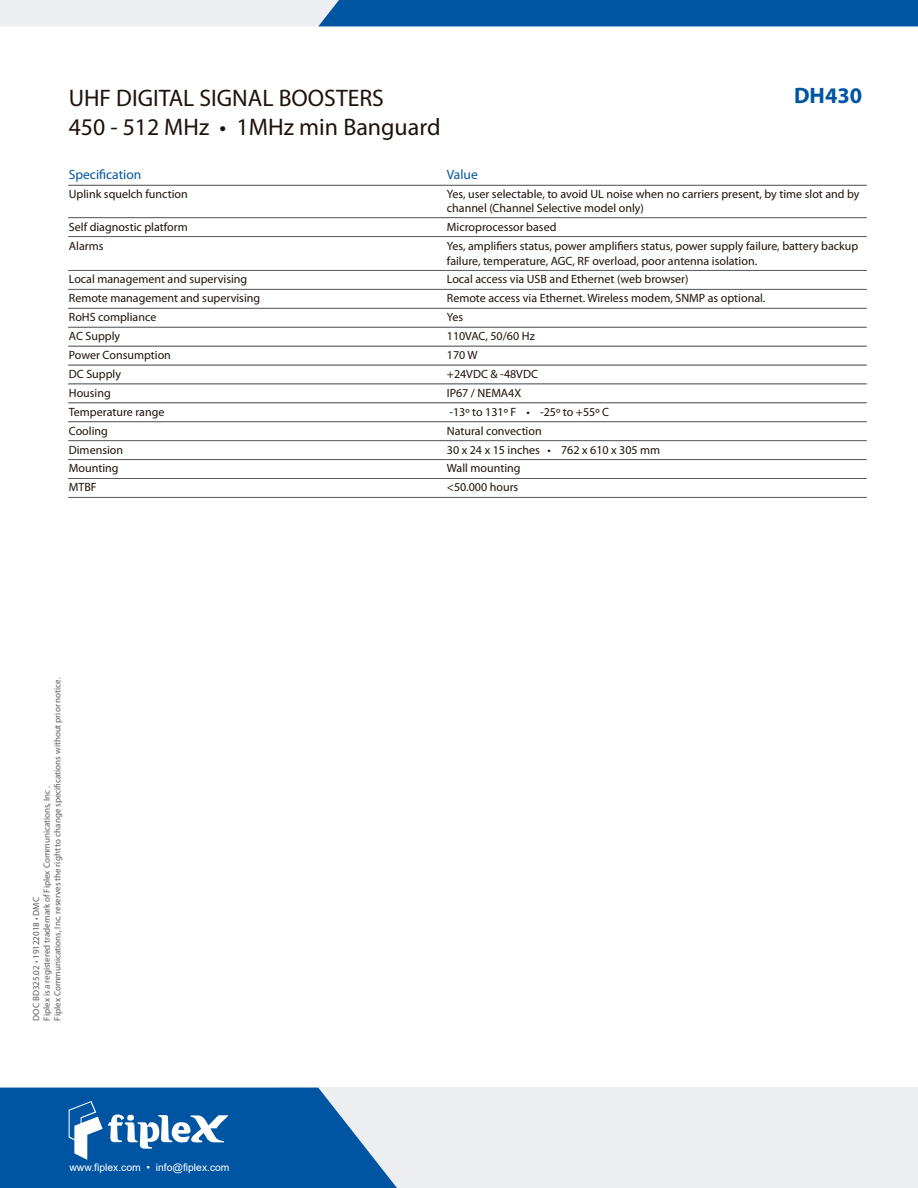
<style>
.page{position:relative;width:918px;height:1188px;background:#fff}
.page>*{position:absolute;margin:0;border:0;box-sizing:border-box;transform-origin:0 0}
.t1{font:24px/28.8px "Myriad Pro";color:#1e120d}
.t2{font:700 22.35px "Myriad Pro";color:#0055a2}
.t3{font:13.5px "Myriad Pro";color:#0055a2}
.t4{font:12px/14.4px "Myriad Pro";color:#1e120d}
.t5{font:10.35px "Arial";color:#fff}
.t6{font:9px/10.8px "Myriad Pro";color:#5b5b5f}
</style>
<div class="page">
<div style="left:279px;top:1088px;width:639px;height:100px;background:#edeef0"></div>
<svg style="left:0;top:1088px;width:397px;height:100px;background:#266eaf"></svg>
<svg style="left:0;top:0;width:918px;height:26px;background:#548bbd"></svg>
<hr style="left:68px;top:185px;width:799px;height:1px;background:#5b5b5f">
<hr style="left:68px;top:217px;width:799px;height:1px;background:#5b5b5f">
<hr style="left:68px;top:236px;width:799px;height:1px;background:#5b5b5f">
<hr style="left:68px;top:421px;width:799px;height:1px;background:#5b5b5f">
<hr style="left:68px;top:440px;width:799px;height:1px;background:#5b5b5f">
<hr style="left:68px;top:459px;width:799px;height:1px;background:#5b5b5f">
<hr style="left:68px;top:270px;width:799px;height:1px;background:#5b5b5f">
<hr style="left:68px;top:289px;width:799px;height:1px;background:#5b5b5f">
<hr style="left:68px;top:308px;width:799px;height:1px;background:#5b5b5f">
<hr style="left:68px;top:327px;width:799px;height:1px;background:#5b5b5f">
<hr style="left:68px;top:346px;width:799px;height:1px;background:#5b5b5f">
<hr style="left:68px;top:365px;width:799px;height:1px;background:#5b5b5f">
<hr style="left:68px;top:384px;width:799px;height:1px;background:#5b5b5f">
<hr style="left:68px;top:402px;width:799px;height:1px;background:#5b5b5f">
<hr style="left:68px;top:478px;width:799px;height:1px;background:#5b5b5f">
<hr style="left:68px;top:497px;width:799px;height:1px;background:#5b5b5f">
<h1 class="t1" style="left:69px;top:84px;width:373px">UHF DIGITAL SIGNAL BOOSTERS<br>450 - 512 MHz • 1MHz min Banguard</h1>
<h2 class="t2" style="left:794px;top:83px;width:70px">DH430</h2>
<p class="t3" style="left:69px;top:167px;width:74px">Specification</p>
<p class="t3" style="left:447px;top:167px;width:32px">Value</p>
<p class="t4" style="left:69px;top:187px;width:120px">Uplink squelch function</p>
<p class="t4" style="left:447px;top:187px;width:414px">Yes, user selectable, to avoid UL noise when no carriers present, by time slot and by channel (Channel Selective model only)</p>
<p class="t4" style="left:69px;top:220px;width:120px">Self diagnostic platform</p>
<p class="t4" style="left:447px;top:220px;width:111px">Microprocessor based</p>
<p class="t4" style="left:69px;top:239px;width:36px">Alarms</p>
<p class="t4" style="left:447px;top:239px;width:413px">Yes, amplifiers status, power amplifiers status, power supply failure, battery backup failure, temperature, AGC, RF overload, poor antenna isolation.</p>
<p class="t4" style="left:69px;top:272px;width:180px">Local management and supervising</p>
<p class="t4" style="left:447px;top:272px;width:243px">Local access via USB and Ethernet (web browser)</p>
<p class="t4" style="left:69px;top:291px;width:193px">Remote management and supervising</p>
<p class="t4" style="left:447px;top:291px;width:320px">Remote access via Ethernet. Wireless modem, SNMP as optional.</p>
<p class="t4" style="left:69px;top:310px;width:89px">RoHS compliance</p>
<p class="t4" style="left:447px;top:310px;width:18px">Yes</p>
<p class="t4" style="left:69px;top:329px;width:53px">AC Supply</p>
<p class="t4" style="left:447px;top:329px;width:90px">110VAC, 50/60 Hz</p>
<p class="t4" style="left:69px;top:348px;width:104px">Power Consumption</p>
<p class="t4" style="left:447px;top:348px;width:32px">170 W</p>
<p class="t4" style="left:69px;top:367px;width:54px">DC Supply</p>
<p class="t4" style="left:447px;top:367px;width:93px">+24VDC &amp; -48VDC</p>
<p class="t4" style="left:69px;top:386px;width:43px">Housing</p>
<p class="t4" style="left:447px;top:386px;width:76px">IP67 / NEMA4X</p>
<p class="t4" style="left:69px;top:405px;width:97px">Temperature range</p>
<p class="t4" style="left:449px;top:405px;width:161px">-13º to 131º F • -25º to +55º C</p>
<p class="t4" style="left:69px;top:424px;width:41px">Cooling</p>
<p class="t4" style="left:447px;top:424px;width:96px">Natural convection</p>
<p class="t4" style="left:69px;top:443px;width:56px">Dimension</p>
<p class="t4" style="left:447px;top:443px;width:215px">30 x 24 x 15 inches • 762 x 610 x 305 mm</p>
<p class="t4" style="left:69px;top:461px;width:51px">Mounting</p>
<p class="t4" style="left:447px;top:461px;width:75px">Wall mounting</p>
<p class="t4" style="left:69px;top:480px;width:29px">MTBF</p>
<p class="t4" style="left:447px;top:480px;width:73px">&lt;50.000 hours</p>
<p class="t6" style="left:31px;top:1021px;width:345px;rotate:-90deg">DOC BD325.02 • 19122018 • DMC<br>Fiplex is a registered trademark of Fiplex Communications, Inc .<br>Fiplex Communications, Inc. reserves the right to change specifications without prior notice.</p>
<p class="t5" style="left:70px;top:1160px;width:162px">www.fiplex.com • info@fiplex.com</p>
</div>
